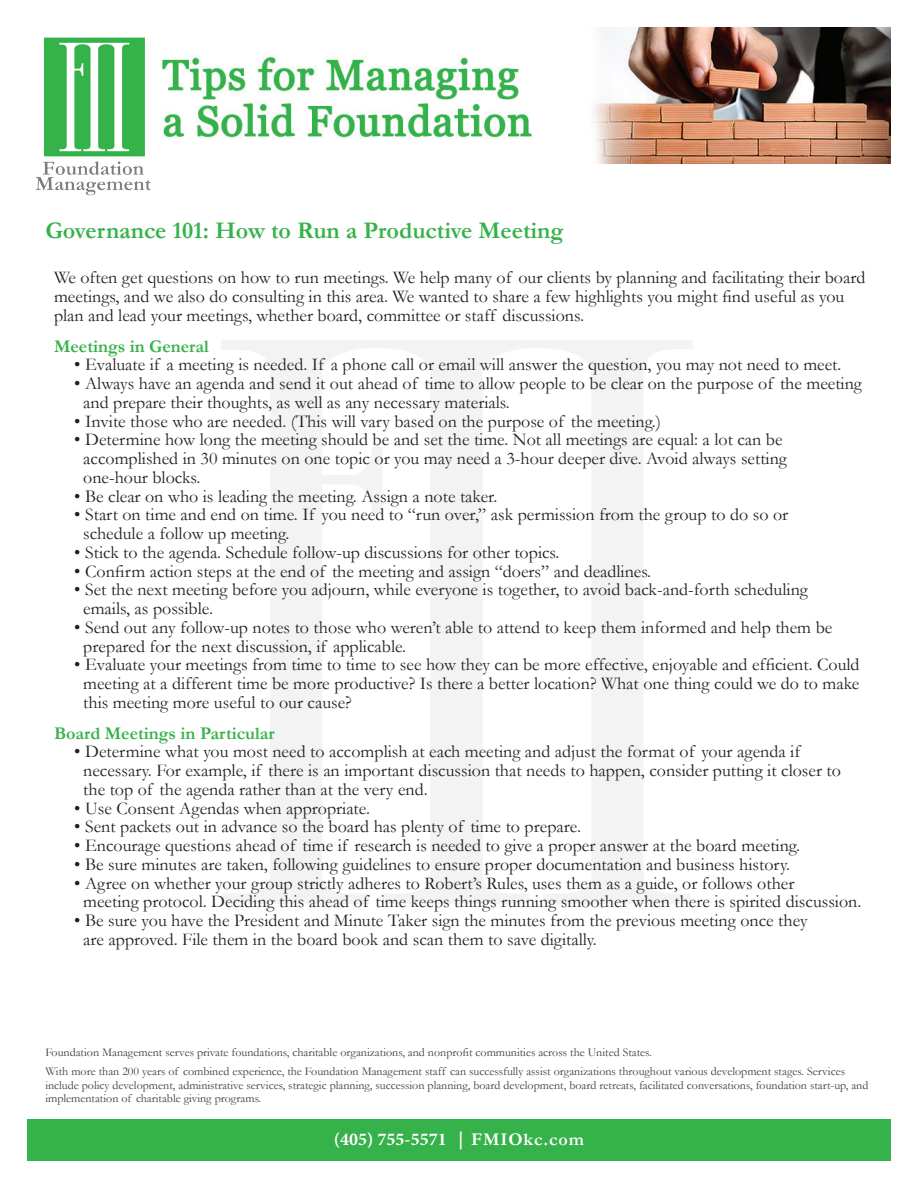
<style>
.page{position:relative;width:918px;height:1188px;background:#fff}
.page>*{position:absolute;margin:0;border:0;box-sizing:border-box;transform-origin:0 0}
.t1{font:700 24px "Garamond";color:#36b24a}
.t2{font:18px/18.8px "Garamond";color:#231f20}
.t3{font:700 18px "Garamond";color:#36b24a}
.t4{font:700 18px "Minion Pro";color:#fff}
.t5{font:12px/19.5px "Garamond";color:#3e3e3f}
.s1{font-family:"Garamond"}
</style>
<div class="page">
<div style="left:27px;top:1119px;width:864px;height:42px;background:#36b24a"></div>
<img style="left:161px;top:27px;width:730px;height:136px">
<img style="left:35px;top:37px;width:116px;height:159px">
<h1 class="t1" style="left:45px;top:216px;width:520px">Governance 101: How to Run a Productive Meeting</h1>
<p class="t2" style="left:54px;top:268px;width:813px">We often get questions on how to run meetings. We help many of our clients by planning and facilitating their board meetings, and we also do consulting in this area. We wanted to share a few highlights you might find useful as you plan and lead your meetings, whether board, committee or staff discussions.</p>
<p class="t3" style="left:54px;top:335px;width:156px">Meetings in General</p>
<p class="t2" style="left:74px;top:355px;width:769px">• Evaluate if a meeting is needed. If a phone call or email will answer the question, you may not need to meet.</p>
<p class="t2" style="left:83px;top:374px;width:780px;text-indent:-9px">• Always have an agenda and send it out ahead of time to allow people to be clear on the purpose of the meeting and prepare their thoughts, as well as any necessary materials.</p>
<p class="t2" style="left:74px;top:411px;width:588px">• Invite those who are needed. (This will vary based on the purpose of the meeting.)</p>
<p class="t2" style="left:83px;top:430px;width:705px;text-indent:-9px">• Determine how long the meeting should be and set the time. Not all meetings are equal: a lot can be accomplished in 30 minutes on one topic or you may need a 3-hour deeper dive. Avoid always setting one-hour blocks.</p>
<p class="t2" style="left:74px;top:486px;width:425px">• Be clear on who is leading the meeting. Assign a note taker.</p>
<p class="t2" style="left:83px;top:505px;width:706px;text-indent:-9px">• Start on time and end on time. If you need to “run over,” ask permission from the group to do so or schedule a follow up meeting.</p>
<p class="t2" style="left:74px;top:543px;width:487px">• Stick to the agenda. Schedule follow-up discussions for other topics.</p>
<p class="t2" style="left:74px;top:561px;width:578px">• Confirm action steps at the end of the meeting and assign “doers” and deadlines.</p>
<p class="t2" style="left:83px;top:580px;width:726px;text-indent:-9px">• Set the next meeting before you adjourn, while everyone is together, to avoid back-and-forth scheduling emails, as possible.</p>
<p class="t2" style="left:83px;top:618px;width:751px;text-indent:-9px">• Send out any follow-up notes to those who weren’t able to attend to keep them informed and help them be prepared for the next discussion, if applicable.</p>
<p class="t2" style="left:83px;top:655px;width:778px;text-align:justify;text-indent:-9px">• Evaluate your meetings from time to time to see how they can be more effective, enjoyable and efficient. Could meeting at a different time be more productive? Is there a better location? What one thing could we do to make this meeting more useful to our cause?</p>
<p class="t3" style="left:54px;top:722px;width:222px">Board Meetings in Particular</p>
<p class="t2" style="left:83px;top:742px;width:759px;text-indent:-9px">• Determine what you most need to accomplish at each meeting and adjust the format of your agenda if necessary. For example, if there is an important discussion that needs to happen, consider putting it closer to the top of the agenda rather than at the very end.</p>
<p class="t2" style="left:74px;top:798px;width:297px">• Use Consent Agendas when appropriate.</p>
<p class="t2" style="left:74px;top:817px;width:508px">• Sent packets out in advance so the board has plenty of time to prepare.</p>
<p class="t2" style="left:74px;top:836px;width:727px">• Encourage questions ahead of time if research is needed to give a proper answer at the board meeting.</p>
<p class="t2" style="left:74px;top:855px;width:717px">• Be sure minutes are taken, following guidelines to ensure proper documentation and business history.</p>
<p class="t2" style="left:83px;top:873px;width:780px;text-indent:-9px">• Agree on whether your group strictly adheres to Robert’s Rules, uses them as a guide, or follows other<br>meeting protocol. Deciding this ahead of time keeps things running smoother when there is spirited discussion.</p>
<p class="t2" style="left:83px;top:911px;width:726px;text-indent:-9px">• Be sure you have the President and Minute Taker sign the minutes from the previous meeting once they are approved. File them in the board book and scan them to save digitally.</p>
<p class="t5" style="left:45px;top:1042px;width:801px">Foundation Management serves private foundations, charitable organizations, and nonprofit communities across the United States.<br>With more than 200 years of combined experience, the Foundation Management staff can successfully assist organizations throughout various development stages. Services</p>
<p class="t5" style="left:45px;top:1078px;width:825px;line-height:13.5px">include policy development, administrative services, strategic planning, succession planning, board development, board retreats, facilitated conversations, foundation start-up, and implementation of charitable giving programs.</p>
<p class="t4" style="left:334px;top:1126px;width:252px">(405) 755-5571 | <span class="s1">FMIOkc.com</span></p>
</div>
